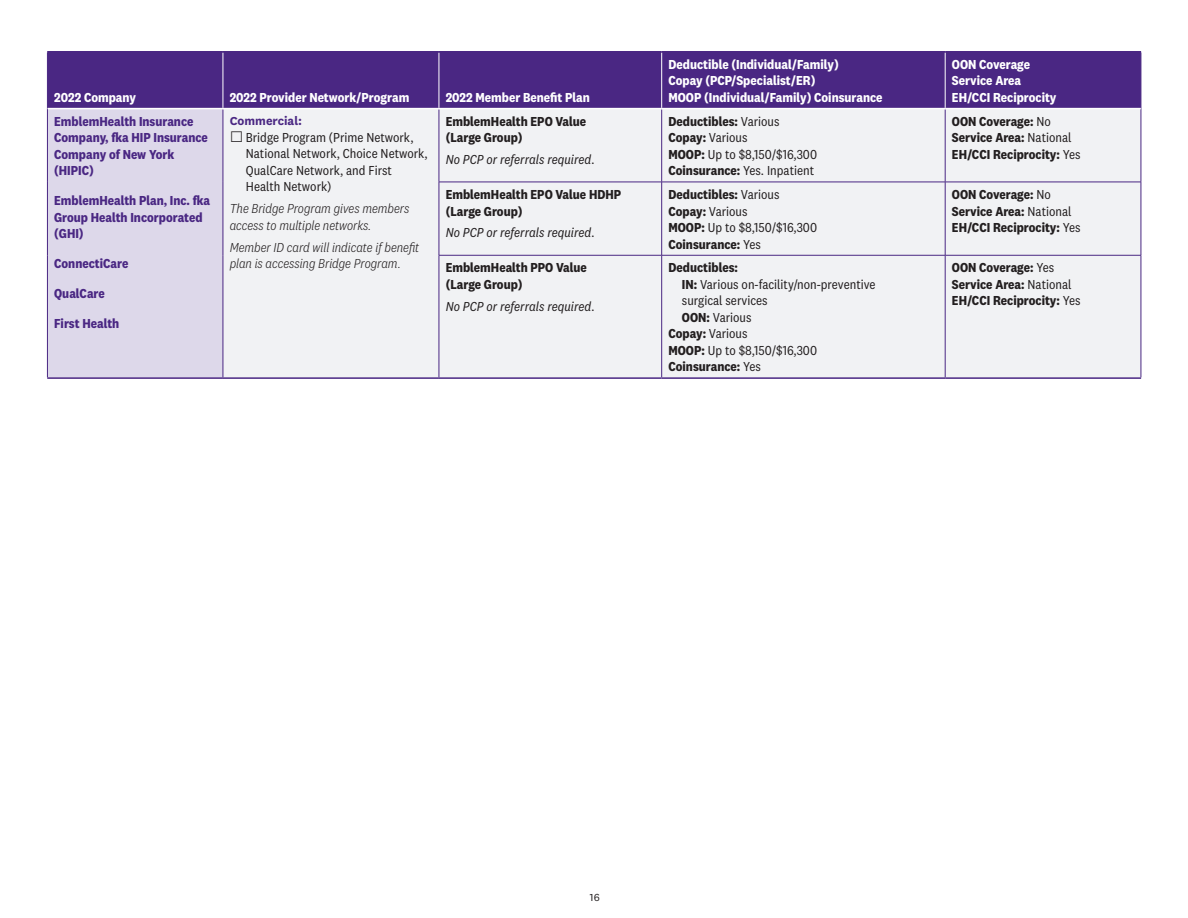
<style>
.page{position:relative;width:1188px;height:918px;background:#fff}
.page>*{position:absolute;margin:0;border:0;box-sizing:border-box;transform-origin:0 0}
.Bold_until{font:700 13.5px "National 2 Narrow";color:#231f20}
.Table_copy{font:700 13.5px/16.5px "National 2 Narrow";color:#fff}
.Bold_until__Indent{font:13.5px/16.5px "National 2 Narrow";color:#231f20}
.Table_head_copy{font:700 13.5px/16.5px "National 2 Narrow";color:#4a2783}
.Bold_until-2{font:13.5px "National 2 Narrow";color:#231f20}
.Table_copy_ital{font:italic 300 13.5px/16.5px "National 2 Narrow";color:#231f20}
.Table_bold_copy{font:700 13.5px/16.5px "National 2 Narrow";color:#231f20}
.Table_copy_ital_copy{font:italic 13.5px "National 2 Narrow";color:#231f20}
.Table_head_copy-2{font:700 13.5px "National 2 Narrow";color:#fff}
.Table_head_copy-3{font:700 13.5px "National";color:#4a2783}
.t1{font:12px "National";color:#231f20}
.s1{font-family:"National";font-size:18px}
.s2{font-weight:400}
.s3{font-weight:700}
</style>
<div class="page">
<div style="left:48px;top:52px;width:1093px;height:56px;background:#4a2783"></div>
<div style="left:47px;top:109px;width:176px;height:269px;background:#ddd8ea"></div>
<div style="left:224px;top:109px;width:917px;height:268px;background:#f1f2f4"></div>
<hr style="left:223px;top:52px;width:1px;height:56px;background:#fff">
<hr style="left:439px;top:52px;width:1px;height:56px;background:#fff">
<hr style="left:661px;top:52px;width:1px;height:56px;background:#fff">
<hr style="left:945px;top:52px;width:1px;height:56px;background:#fff">
<hr style="left:47px;top:52px;width:1px;height:57px;background:#4a2783">
<hr style="left:47px;top:51px;width:176px;height:1px;background:#4a2783">
<hr style="left:223px;top:51px;width:216px;height:1px;background:#4a2783">
<hr style="left:439px;top:51px;width:223px;height:1px;background:#4a2783">
<hr style="left:662px;top:51px;width:283px;height:1px;background:#4a2783">
<hr style="left:945px;top:51px;width:196px;height:1px;background:#4a2783">
<hr style="left:1141px;top:52px;width:1px;height:57px;background:#4a2783">
<hr style="left:47px;top:109px;width:1px;height:73px;background:#4a2783">
<hr style="left:223px;top:109px;width:1px;height:73px;background:#4a2783">
<hr style="left:47px;top:182px;width:1px;height:73px;background:#4a2783">
<hr style="left:223px;top:182px;width:1px;height:73px;background:#4a2783">
<hr style="left:47px;top:255px;width:1px;height:122px;background:#4a2783">
<hr style="left:223px;top:255px;width:1px;height:122px;background:#4a2783">
<hr style="left:47px;top:377px;width:176px;height:2px;background:#4a2783">
<hr style="left:223px;top:377px;width:216px;height:2px;background:#4a2783">
<hr style="left:439px;top:109px;width:1px;height:73px;background:#4a2783">
<hr style="left:661px;top:109px;width:1px;height:73px;background:#4a2783">
<hr style="left:945px;top:109px;width:1px;height:73px;background:#4a2783">
<hr style="left:1141px;top:109px;width:1px;height:73px;background:#4a2783">
<hr style="left:439px;top:182px;width:223px;height:1px;background:#4a2783">
<hr style="left:439px;top:182px;width:1px;height:73px;background:#4a2783">
<hr style="left:662px;top:182px;width:283px;height:1px;background:#4a2783">
<hr style="left:661px;top:182px;width:1px;height:73px;background:#4a2783">
<hr style="left:945px;top:182px;width:196px;height:1px;background:#4a2783">
<hr style="left:945px;top:182px;width:1px;height:73px;background:#4a2783">
<hr style="left:1141px;top:182px;width:1px;height:73px;background:#4a2783">
<hr style="left:439px;top:255px;width:223px;height:1px;background:#4a2783">
<hr style="left:439px;top:255px;width:1px;height:122px;background:#4a2783">
<hr style="left:662px;top:255px;width:283px;height:1px;background:#4a2783">
<hr style="left:661px;top:255px;width:1px;height:122px;background:#4a2783">
<hr style="left:945px;top:255px;width:196px;height:1px;background:#4a2783">
<hr style="left:945px;top:255px;width:1px;height:122px;background:#4a2783">
<hr style="left:1141px;top:255px;width:1px;height:122px;background:#4a2783">
<hr style="left:439px;top:377px;width:223px;height:2px;background:#4a2783">
<hr style="left:662px;top:377px;width:283px;height:2px;background:#4a2783">
<hr style="left:945px;top:377px;width:196px;height:2px;background:#4a2783">
<p class="Table_head_copy-2" style="left:54px;top:89px;width:83px">2022 Company</p>
<p class="Table_copy" style="left:230px;top:89px;width:181px">2022 Provider Network/Program</p>
<p class="Table_copy" style="left:446px;top:89px;width:146px">2022 Member Benefit Plan</p>
<p class="Table_head_copy" style="left:54px;top:113px;width:155px">EmblemHealth Insurance<br>Company, fka HIP Insurance<br>Company of New York (HIPIC)</p>
<p class="Table_head_copy" style="left:54px;top:192px;width:157px">EmblemHealth Plan, Inc. fka<br>Group Health Incorporated (GHI)</p>
<p class="Table_head_copy" style="left:54px;top:255px;width:76px">ConnectiCare</p>
<p class="Table_head_copy" style="left:54px;top:285px;width:52px">QualCare</p>
<p class="Table_head_copy" style="left:54px;top:315px;width:67px">First Health</p>
<p class="Table_head_copy-3" style="left:230px;top:112px;width:74px">Commercial:</p>
<p class="Bold_until__Indent" style="left:246px;top:129px;width:183px;text-indent:-16px"><span class="s1">□</span> Bridge Program (Prime Network,<br>National Network, Choice Network,<br>QualCare Network, and First<br>Health Network)</p>
<p class="Table_copy_ital" style="left:230px;top:200px;width:181px">The Bridge Program gives members access to multiple networks.</p>
<p class="Table_copy_ital" style="left:230px;top:239px;width:191px">Member ID card will indicate if benefit plan is accessing Bridge Program.</p>
<p class="Table_bold_copy" style="left:446px;top:113px;width:142px">EmblemHealth EPO Value (Large Group)</p>
<p class="Table_copy_ital_copy" style="left:446px;top:152px;width:151px">No PCP or referrals required.</p>
<p class="Table_bold_copy" style="left:446px;top:186px;width:177px">EmblemHealth EPO Value HDHP (Large Group)</p>
<p class="Table_copy_ital_copy" style="left:446px;top:225px;width:151px">No PCP or referrals required.</p>
<p class="Table_bold_copy" style="left:446px;top:259px;width:143px">EmblemHealth PPO Value (Large Group)</p>
<p class="Table_copy_ital_copy" style="left:446px;top:298px;width:151px">No PCP or referrals required.</p>
<p class="Table_copy" style="left:668px;top:56px;width:216px">Deductible (Individual/Family)<br>Copay (PCP/Specialist/ER)<br>MOOP (Individual/Family) Coinsurance</p>
<p class="Table_copy" style="left:952px;top:56px;width:80px">OON Coverage<br>Service Area</p>
<p class="Table_copy" style="left:952px;top:89px;width:106px">EH/CCI Reciprocity</p>
<p class="Bold_until" style="left:668px;top:113px;width:113px">Deductibles: <span class="s2">Various</span></p>
<p class="Bold_until-2" style="left:668px;top:130px;width:81px"><span class="s3">Copay:</span> Various</p>
<p class="Bold_until-2" style="left:668px;top:146px;width:150px"><span class="s3">MOOP:</span> Up to $8,150/$16,300</p>
<p class="Bold_until-2" style="left:668px;top:163px;width:147px"><span class="s3">Coinsurance:</span> Yes. Inpatient</p>
<p class="Bold_until" style="left:668px;top:186px;width:113px">Deductibles: <span class="s2">Various</span></p>
<p class="Bold_until-2" style="left:668px;top:203px;width:81px"><span class="s3">Copay:</span> Various</p>
<p class="Bold_until-2" style="left:668px;top:220px;width:150px"><span class="s3">MOOP:</span> Up to $8,150/$16,300</p>
<p class="Bold_until" style="left:668px;top:236px;width:94px">Coinsurance: <span class="s2">Yes</span></p>
<p class="Bold_until" style="left:668px;top:260px;width:71px">Deductibles:</p>
<p class="Bold_until__Indent" style="left:682px;top:276px;width:195px"><span class="s3">IN:</span> Various on-facility/non-preventive surgical services</p>
<p class="Bold_until__Indent" style="left:682px;top:309px;width:71px"><span class="s3">OON:</span> Various</p>
<p class="Bold_until-2" style="left:668px;top:326px;width:81px"><span class="s3">Copay:</span> Various</p>
<p class="Bold_until-2" style="left:668px;top:343px;width:150px"><span class="s3">MOOP:</span> Up to $8,150/$16,300</p>
<p class="Bold_until" style="left:668px;top:359px;width:94px">Coinsurance: <span class="s2">Yes</span></p>
<p class="Bold_until" style="left:952px;top:113px;width:100px">OON Coverage: <span class="s2">No</span></p>
<p class="Bold_until" style="left:952px;top:130px;width:121px">Service Area: <span class="s2">National</span></p>
<p class="Bold_until" style="left:952px;top:146px;width:130px">EH/CCI Reciprocity: <span class="s2">Yes</span></p>
<p class="Bold_until" style="left:952px;top:186px;width:100px">OON Coverage: <span class="s2">No</span></p>
<p class="Bold_until" style="left:952px;top:203px;width:121px">Service Area: <span class="s2">National</span></p>
<p class="Bold_until" style="left:952px;top:219px;width:130px">EH/CCI Reciprocity: <span class="s2">Yes</span></p>
<p class="Bold_until" style="left:952px;top:260px;width:104px">OON Coverage: <span class="s2">Yes</span></p>
<p class="Bold_until" style="left:952px;top:276px;width:121px">Service Area: <span class="s2">National</span></p>
<p class="Bold_until" style="left:952px;top:293px;width:130px">EH/CCI Reciprocity: <span class="s2">Yes</span></p>
<p class="t1" style="left:590px;top:890px;width:11px">16</p>
</div>
